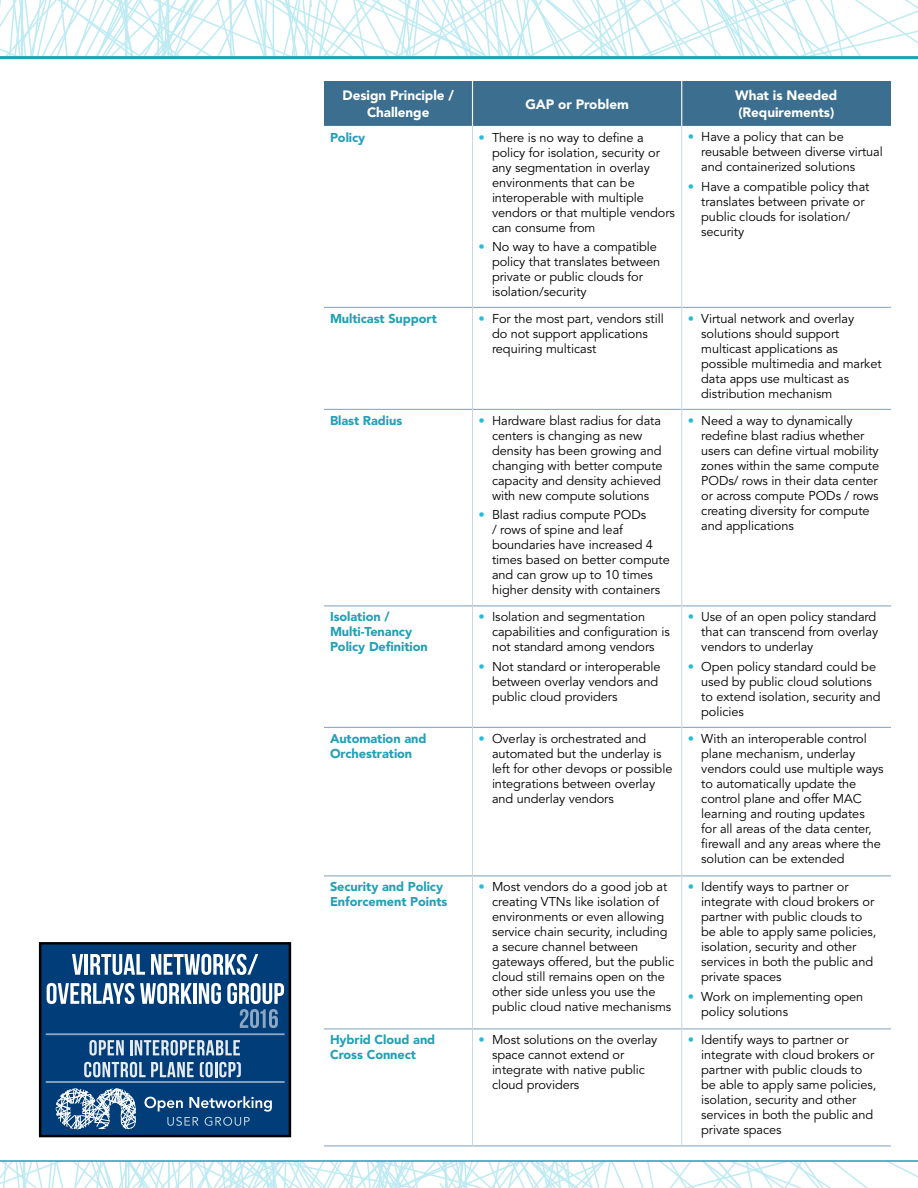
<style>
.page{position:relative;width:918px;height:1188px;background:#fff}
.page>*{position:absolute;margin:0;border:0;box-sizing:border-box;transform-origin:0 0}
.t1{font:900 13.5px/16.5px "Avenir LT Std";letter-spacing:-.005em;color:#fff;text-align:center}
.t2{font:12.75px/15px "Avenir LT Std";letter-spacing:-.005em;color:#000}
.t3{font:900 12.75px/15px "Avenir LT Std";letter-spacing:-.005em;color:#21a0b7}
.s1{color:#26bcd7}
</style>
<div class="page">
<svg style="left:1px;top:0;width:917px;height:56px"></svg>
<svg style="left:1px;top:1162px;width:917px;height:26px"></svg>
<hr style="left:0;top:56px;width:918px;height:3px;background:#21a0b7">
<hr style="left:0;top:1160px;width:918px;height:2px;background:#21a0b7">
<div style="left:40px;top:943px;width:250px;height:193px;background:#003d79"></div>
<div style="left:39px;top:942px;width:252px;height:195px;border:2px solid #000"></div>
<svg style="left:55px;top:1088px;width:81px;height:42px"></svg>
<svg style="left:144px;top:1096px;width:128px;height:30px"></svg>
<svg style="left:72px;top:954px;width:11px;height:21px"></svg>
<hr style="left:85px;top:954px;width:3px;height:21px;background:#fff">
<svg style="left:90px;top:954px;width:55px;height:21px"></svg>
<svg style="left:151px;top:954px;width:107px;height:21px"></svg>
<svg style="left:47px;top:983px;width:87px;height:21px"></svg>
<svg style="left:140px;top:983px;width:52px;height:21px"></svg>
<hr style="left:193px;top:983px;width:4px;height:21px;background:#fff">
<svg style="left:199px;top:983px;width:22px;height:21px"></svg>
<svg style="left:227px;top:983px;width:57px;height:45px"></svg>
<svg style="left:89px;top:1040px;width:35px;height:16px"></svg>
<svg style="left:130px;top:1040px;width:110px;height:16px"></svg>
<svg style="left:84px;top:1062px;width:110px;height:15px"></svg>
<svg style="left:200px;top:1062px;width:41px;height:15px"></svg>
<hr style="left:46px;top:1033px;width:239px;height:2px;background:#fff">
<hr style="left:46px;top:1081px;width:239px;height:2px;background:#fff">
<div style="left:324px;top:81px;width:567px;height:45px;background:#3b6e8f"></div>
<hr style="left:472px;top:81px;width:1px;height:45px;background:#fff">
<hr style="left:681px;top:81px;width:1px;height:45px;background:#fff">
<hr style="left:324px;top:307px;width:148px;height:1px;background:#8eaac2">
<hr style="left:473px;top:307px;width:208px;height:1px;background:#8eaac2">
<hr style="left:682px;top:307px;width:209px;height:1px;background:#8eaac2">
<hr style="left:324px;top:409px;width:148px;height:1px;background:#8eaac2">
<hr style="left:473px;top:409px;width:208px;height:1px;background:#8eaac2">
<hr style="left:682px;top:409px;width:209px;height:1px;background:#8eaac2">
<hr style="left:324px;top:605px;width:148px;height:1px;background:#8eaac2">
<hr style="left:473px;top:605px;width:208px;height:1px;background:#8eaac2">
<hr style="left:682px;top:605px;width:209px;height:1px;background:#8eaac2">
<hr style="left:324px;top:727px;width:148px;height:1px;background:#8eaac2">
<hr style="left:473px;top:727px;width:208px;height:1px;background:#8eaac2">
<hr style="left:682px;top:727px;width:209px;height:1px;background:#8eaac2">
<hr style="left:324px;top:875px;width:148px;height:1px;background:#8eaac2">
<hr style="left:473px;top:875px;width:208px;height:1px;background:#8eaac2">
<hr style="left:682px;top:875px;width:209px;height:1px;background:#8eaac2">
<hr style="left:324px;top:1028px;width:148px;height:1px;background:#8eaac2">
<hr style="left:473px;top:1028px;width:208px;height:1px;background:#8eaac2">
<hr style="left:682px;top:1028px;width:209px;height:1px;background:#8eaac2">
<hr style="left:324px;top:1145px;width:148px;height:1px;background:#8eaac2">
<hr style="left:472px;top:1145px;width:210px;height:1px;background:#8eaac2">
<hr style="left:682px;top:1145px;width:209px;height:1px;background:#8eaac2">
<hr style="left:472px;top:126px;width:1px;height:181px;background:#cad6e3">
<hr style="left:681px;top:126px;width:1px;height:181px;background:#cad6e3">
<hr style="left:472px;top:307px;width:1px;height:102px;background:#cad6e3">
<hr style="left:681px;top:307px;width:1px;height:102px;background:#cad6e3">
<hr style="left:472px;top:409px;width:1px;height:197px;background:#cad6e3">
<hr style="left:681px;top:409px;width:1px;height:197px;background:#cad6e3">
<hr style="left:472px;top:606px;width:1px;height:121px;background:#cad6e3">
<hr style="left:681px;top:606px;width:1px;height:121px;background:#cad6e3">
<hr style="left:472px;top:727px;width:1px;height:149px;background:#cad6e3">
<hr style="left:681px;top:727px;width:1px;height:149px;background:#cad6e3">
<hr style="left:472px;top:876px;width:1px;height:153px;background:#cad6e3">
<hr style="left:681px;top:876px;width:1px;height:153px;background:#cad6e3">
<hr style="left:472px;top:1029px;width:1px;height:116px;background:#cad6e3">
<hr style="left:681px;top:1029px;width:1px;height:116px;background:#cad6e3">
<p class="t1" style="left:343px;top:87px;width:113px">Design Principle /<br>Challenge</p>
<p class="t1" style="left:525px;top:96px;width:105px">GAP or Problem</p>
<p class="t1" style="left:735px;top:87px;width:104px;text-align:left">What is Needed (Requirements)</p>
<p class="t3" style="left:330px;top:130px;width:37px">Policy</p>
<p class="t2" style="left:492px;top:130px;width:185px;text-indent:-14px"><span class="s1">•</span> There is no way to define a policy for isolation, security or any segmentation in overlay environments that can be interoperable with multiple vendors or that multiple vendors can consume from</p>
<p class="t2" style="left:492px;top:239px;width:170px;text-indent:-14px"><span class="s1">•</span> No way to have a compatible policy that translates between private or public clouds for isolation/security</p>
<p class="t2" style="left:701px;top:130px;width:183px;text-indent:-14px"><span class="s1">•</span> Have a policy that can be reusable between diverse virtual and containerized solutions</p>
<p class="t2" style="left:701px;top:179px;width:170px;text-indent:-14px"><span class="s1">•</span> Have a compatible policy that translates between private or public clouds for isolation/ security</p>
<p class="t3" style="left:330px;top:311px;width:108px">Multicast Support</p>
<p class="t2" style="left:492px;top:311px;width:173px;text-indent:-14px"><span class="s1">•</span> For the most part, vendors still do not support applications requiring multicast</p>
<p class="t2" style="left:701px;top:311px;width:182px;text-indent:-14px"><span class="s1">•</span> Virtual network and overlay solutions should support multicast applications as possible multimedia and market data apps use multicast as distribution mechanism</p>
<p class="t3" style="left:330px;top:413px;width:74px">Blast Radius</p>
<p class="t2" style="left:492px;top:413px;width:172px;text-indent:-14px"><span class="s1">•</span> Hardware blast radius for data centers is changing as new density has been growing and changing with better compute capacity and density achieved with new compute solutions</p>
<p class="t2" style="left:492px;top:508px;width:179px;text-indent:-14px"><span class="s1">•</span> Blast radius compute PODs<br>/ rows of spine and leaf boundaries have increased 4 times based on better compute and can grow up to 10 times higher density with containers</p>
<p class="t2" style="left:701px;top:413px;width:179px;text-indent:-14px"><span class="s1">•</span> Need a way to dynamically redefine blast radius whether users can define virtual mobility zones within the same compute<br>PODs/ rows in their data center or across compute PODs / rows creating diversity for compute and applications</p>
<p class="t3" style="left:330px;top:609px;width:99px">Isolation /<br>Multi-Tenancy<br>Policy Definition</p>
<p class="t2" style="left:492px;top:610px;width:179px;text-indent:-14px"><span class="s1">•</span> Isolation and segmentation capabilities and configuration is not standard among vendors</p>
<p class="t2" style="left:492px;top:659px;width:170px;text-indent:-14px"><span class="s1">•</span> Not standard or interoperable between overlay vendors and public cloud providers</p>
<p class="t2" style="left:701px;top:610px;width:179px;text-indent:-14px"><span class="s1">•</span> Use of an open policy standard that can transcend from overlay vendors to underlay</p>
<p class="t2" style="left:701px;top:659px;width:181px;text-indent:-14px"><span class="s1">•</span> Open policy standard could be used by public cloud solutions to extend isolation, security and policies</p>
<p class="t3" style="left:330px;top:731px;width:98px">Automation and<br>Orchestration</p>
<p class="t2" style="left:492px;top:731px;width:182px;text-indent:-14px"><span class="s1">•</span> Overlay is orchestrated and automated but the underlay is left for other devops or possible integrations between overlay and underlay vendors</p>
<p class="t2" style="left:701px;top:731px;width:184px;text-indent:-14px"><span class="s1">•</span> With an interoperable control plane mechanism, underlay vendors could use multiple ways to automatically update the control plane and offer MAC learning and routing updates<br>for all areas of the data center, firewall and any areas where the solution can be extended</p>
<p class="t3" style="left:330px;top:879px;width:119px">Security and Policy<br>Enforcement Points</p>
<p class="t2" style="left:492px;top:880px;width:184px;text-indent:-14px"><span class="s1">•</span> Most vendors do a good job at creating VTNs like isolation of environments or even allowing service chain security, including a secure channel between gateways offered, but the public cloud still remains open on the other side unless you use the public cloud native mechanisms</p>
<p class="t2" style="left:701px;top:880px;width:177px;text-indent:-14px"><span class="s1">•</span> Identify ways to partner or integrate with cloud brokers or partner with public clouds to be able to apply same policies, isolation, security and other services in both the public and private spaces</p>
<p class="t2" style="left:701px;top:989px;width:164px;text-indent:-14px"><span class="s1">•</span> Work on implementing open policy solutions</p>
<p class="t3" style="left:330px;top:1032px;width:107px">Hybrid Cloud and<br>Cross Connect</p>
<p class="t2" style="left:492px;top:1033px;width:167px;text-indent:-14px"><span class="s1">•</span> Most solutions on the overlay space cannot extend or integrate with native public cloud providers</p>
<p class="t2" style="left:701px;top:1033px;width:177px;text-indent:-14px"><span class="s1">•</span> Identify ways to partner or integrate with cloud brokers or partner with public clouds to be able to apply same policies, isolation, security and other services in both the public and private spaces</p>
</div>
